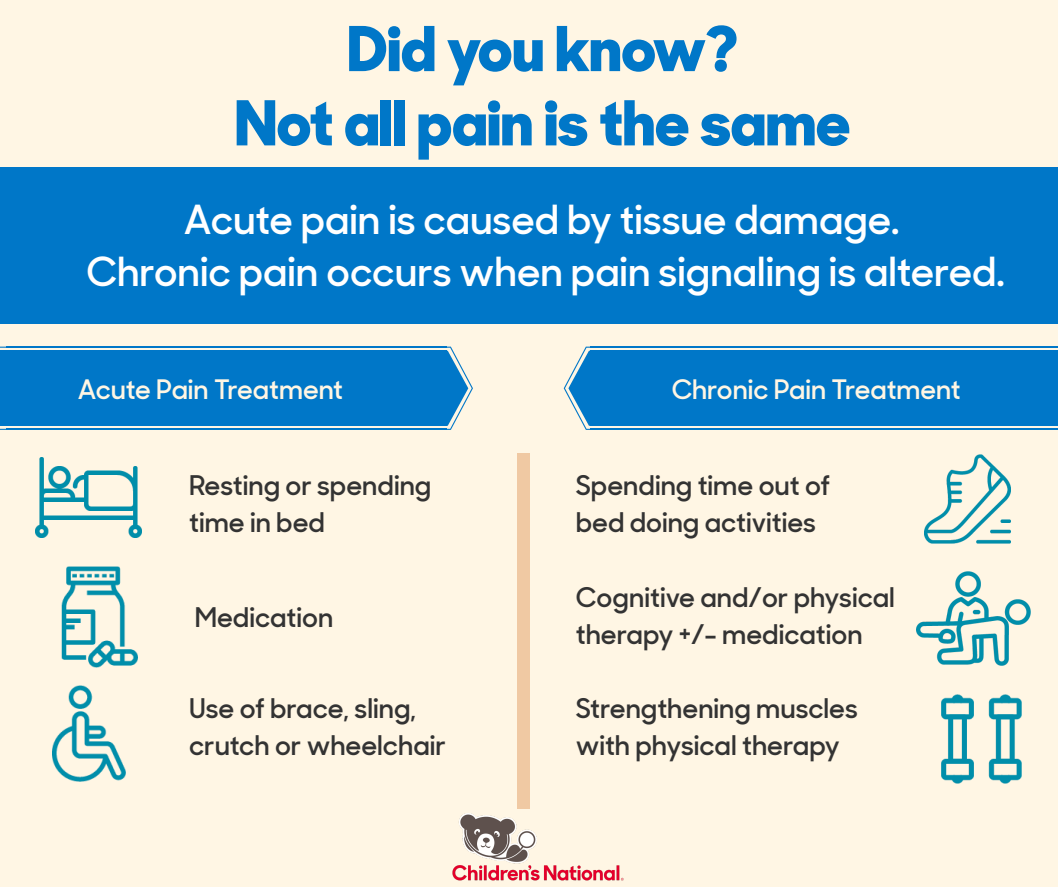
<style>
.page{position:relative;width:1058px;height:887px;background:#fff}
.page>*{position:absolute;margin:0;border:0;box-sizing:border-box;transform-origin:0 0}
.t1{font:800 61.95px/74.2px "Sharp Sans Display No 1";color:#0077c8;text-align:center}
.t2{font:600 39.9px/51.4px "Sharp Sans Display No 1";color:#fff;text-align:center}
.t3{font:600 27px/37.2px "Sharp Sans Display No 1";color:#333}
.t4{font:600 26.85px "Sharp Sans Display No 1";color:#fff6e4}
</style>
<div class="page">
<div style="left:0;top:0;width:1058px;height:886px;background:#fff6e4"></div>
<div style="left:0;top:168px;width:1058px;height:156px;background:#0077c8"></div>
<div style="left:518px;top:453px;width:12px;height:355px;background:#f0c9a3"></div>
<div style="left:6px;top:351px;width:440px;height:75px;background:#0077c8"></div>
<hr style="left:6px;top:429px;width:440px;height:1px;background:#0077c8">
<hr style="left:6px;top:346px;width:440px;height:2px;background:#0077c8">
<svg style="left:0;top:346px;width:11px;height:84px"></svg>
<svg style="left:445px;top:346px;width:28px;height:84px"></svg>
<div style="left:590px;top:351px;width:468px;height:75px;background:#0077c8"></div>
<hr style="left:590px;top:429px;width:468px;height:1px;background:#0077c8">
<hr style="left:590px;top:346px;width:468px;height:2px;background:#0077c8">
<svg style="left:564px;top:346px;width:28px;height:84px"></svg>
<img style="left:941px;top:695px;width:80px;height:89px">
<img style="left:917px;top:571px;width:113px;height:94px">
<img style="left:62px;top:566px;width:75px;height:102px">
<img style="left:52px;top:686px;width:74px;height:95px">
<img style="left:35px;top:457px;width:107px;height:80px">
<img style="left:924px;top:454px;width:86px;height:89px">
<img style="left:452px;top:791px;width:172px;height:90px">
<h1 class="t1" style="left:235px;top:18px;width:616px">Did you know?<br>Not all pain is the same</h1>
<h2 class="t2" style="left:87px;top:199px;width:919px">Acute pain is caused by tissue damage.<br>Chronic pain occurs when pain signaling is altered.</h2>
<p class="t4" style="left:78px;top:379px;width:267px">Acute Pain Treatment</p>
<p class="t4" style="left:672px;top:379px;width:290px">Chronic Pain Treatment</p>
<p class="t3" style="left:189px;top:470px;width:244px">Resting or spending time in bed</p>
<p class="t3" style="left:195px;top:601px;width:140px">Medication</p>
<p class="t3" style="left:189px;top:692px;width:258px">Use of brace, sling, crutch or wheelchair</p>
<p class="t3" style="left:576px;top:470px;width:256px">Spending time out of bed doing activities</p>
<p class="t3" style="left:576px;top:581px;width:321px">Cognitive and/or physical therapy +/- medication</p>
<p class="t3" style="left:576px;top:692px;width:284px">Strengthening muscles with physical therapy</p>
</div>
